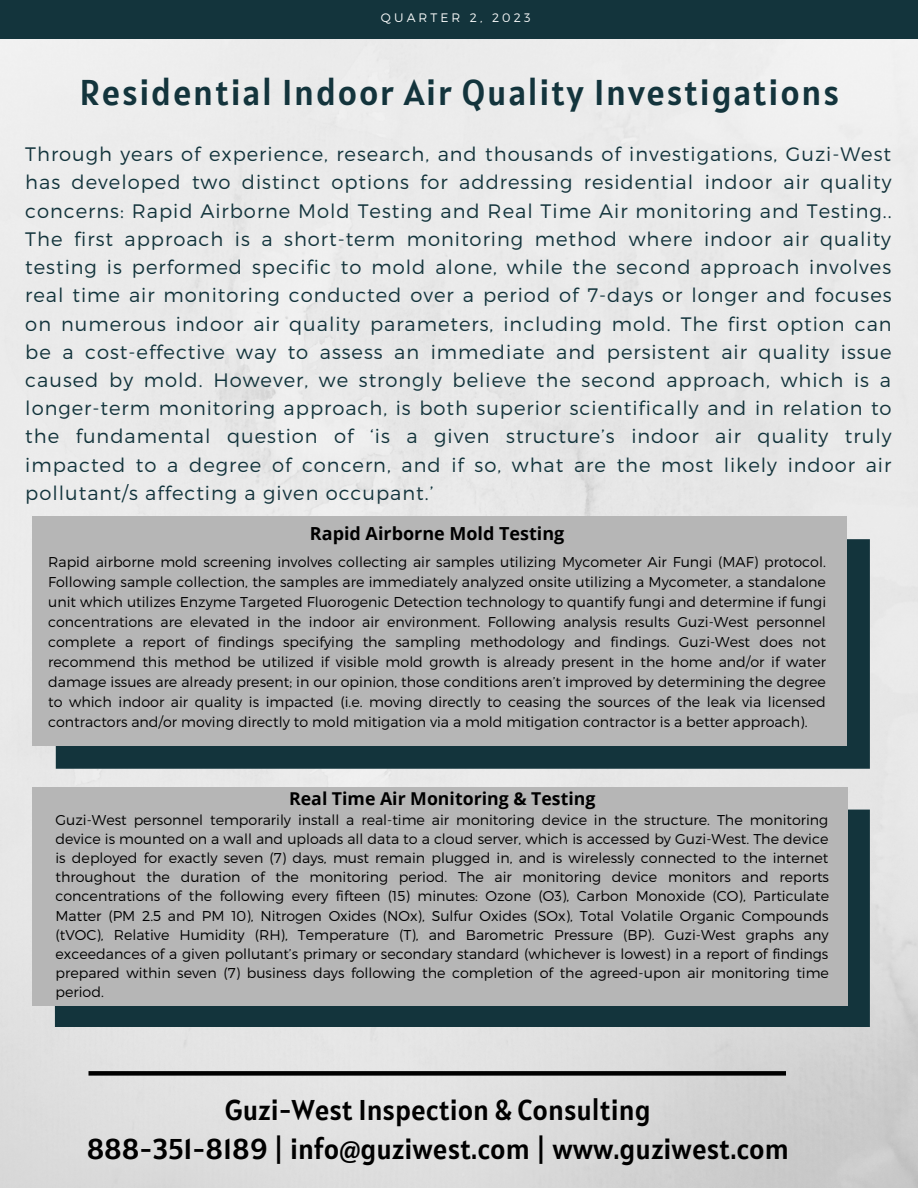
<style>
.page{position:relative;width:918px;height:1188px;background:#fff}
.page>*{position:absolute;margin:0;border:0;box-sizing:border-box;transform-origin:0 0}
.t1{font:35.7px "Alatsi";letter-spacing:.05em;color:#13343c}
.t2{font:28.5px "Alatsi";color:#000}
.t3{font:300 19.5px/28.2px "Montserrat";letter-spacing:.05em;color:#13343c;text-align:justify}
.t4{font:700 18px "Open Sans";color:#000}
.t5{font:700 17.7px "Open Sans";color:#000}
.t6{font:300 14.25px/19.2px "Montserrat";color:#000;text-align:justify}
.t7{font:300 12.3px "Montserrat";letter-spacing:.25em;color:#f5f7f7}
</style>
<div class="page">
<img style="left:0;top:38px;width:918px;height:1150px">
<div style="left:56px;top:539px;width:814px;height:229px;background:#13343c"></div>
<div style="left:33px;top:516px;width:814px;height:230px;background:#b6b6b6"></div>
<div style="left:0;top:0;width:918px;height:38px;background:#13343c"></div>
<div style="left:89px;top:1071px;width:697px;height:5px;background:#000"></div>
<div style="left:55px;top:810px;width:815px;height:217px;background:#13343c"></div>
<div style="left:33px;top:787px;width:815px;height:218px;background:#b6b6b6"></div>
<p class="t7" style="left:381px;top:10px;width:151px">QUARTER 2, 2023</p>
<p class="t1" style="left:79px;top:69px;width:761px">Residential Indoor Air Quality Investigations</p>
<p class="t3" style="left:25px;top:139px;width:868px">Through years of experience, research, and thousands of investigations, Guzi-West has developed two distinct options for addressing residential indoor air quality concerns: Rapid Airborne Mold Testing and Real Time Air monitoring and Testing..<br>The first approach is a short-term monitoring method where indoor air quality testing is performed specific to mold alone, while the second approach involves real time air monitoring conducted over a period of 7-days or longer and focuses on numerous indoor air quality parameters, including mold. The first option can be a cost-effective way to assess an immediate and persistent air quality issue caused by mold. However, we strongly believe the second approach, which is a longer-term monitoring approach, is both superior scientifically and in relation to the fundamental question of ‘is a given structure’s indoor air quality truly impacted to a degree of concern, and if so, what are the most likely indoor air pollutant/s affecting a given occupant.’</p>
<p class="t4" style="left:310px;top:521px;width:256px">Rapid Airborne Mold Testing</p>
<p class="t6" style="left:48px;top:551px;width:780px;line-height:20px">Rapid airborne mold screening involves collecting air samples utilizing Mycometer Air Fungi (MAF) protocol.<br>Following sample collection, the samples are immediately analyzed onsite utilizing a Mycometer, a standalone unit which utilizes Enzyme Targeted Fluorogenic Detection technology to quantify fungi and determine if fungi concentrations are elevated in the indoor air environment. Following analysis results Guzi-West personnel complete a report of findings specifying the sampling methodology and findings. Guzi-West does not recommend this method be utilized if visible mold growth is already present in the home and/or if water damage issues are already present; in our opinion, those conditions aren’t improved by determining the degree to which indoor air quality is impacted (i.e. moving directly to ceasing the sources of the leak via licensed contractors and/or moving directly to mold mitigation via a mold mitigation contractor is a better approach).</p>
<p class="t5" style="left:289px;top:786px;width:308px">Real Time Air Monitoring &amp; Testing</p>
<p class="t6" style="left:56px;top:810px;width:775px">Guzi-West personnel temporarily install a real-time air monitoring device in the structure. The monitoring device is mounted on a wall and uploads all data to a cloud server, which is accessed by Guzi-West. The device is deployed for exactly seven (7) days, must remain plugged in, and is wirelessly connected to the internet throughout the duration of the monitoring period. The air monitoring device monitors and reports concentrations of the following every fifteen (15) minutes: Ozone (O3), Carbon Monoxide (CO), Particulate Matter (PM 2.5 and PM 10), Nitrogen Oxides (NOx), Sulfur Oxides (SOx), Total Volatile Organic Compounds (tVOC), Relative Humidity (RH), Temperature (T), and Barometric Pressure (BP). Guzi-West graphs any exceedances of a given pollutant’s primary or secondary standard (whichever is lowest) in a report of findings prepared within seven (7) business days following the completion of the agreed-upon air monitoring time period.</p>
<p class="t2" style="left:225px;top:1092px;width:427px">Guzi-West Inspection &amp; Consulting</p>
<p class="t2" style="left:87px;top:1131px;width:704px">888-351-8189 | info@guziwest.com | www.guziwest.com</p>
</div>
